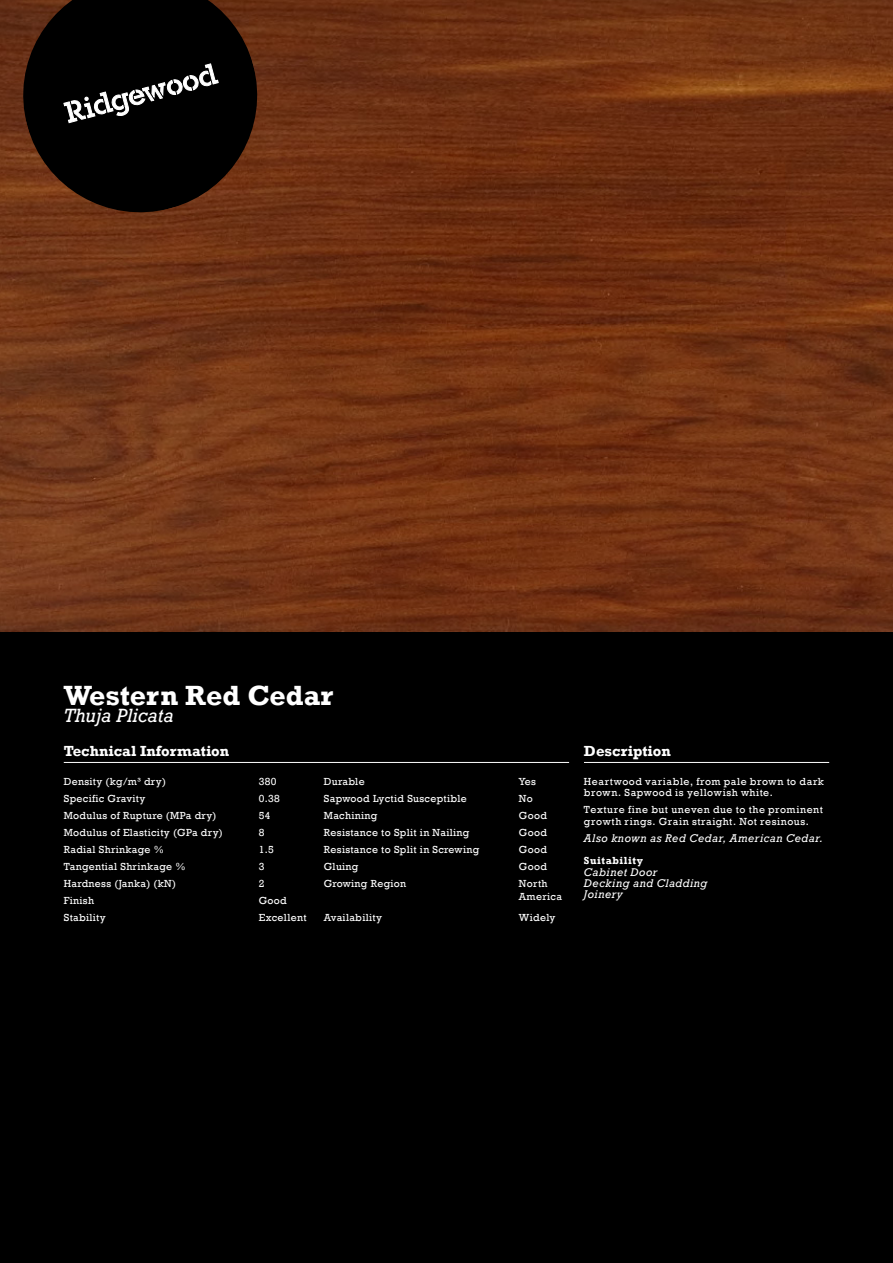
<style>
.page{position:relative;width:893px;height:1263px;background:#000}
.page>*{position:absolute;margin:0;border:0;box-sizing:border-box;transform-origin:0 0}
.t1{font:700 28.5px "Rockwell";color:#fff}
.Title_-_Latin_Name{font:italic 18px "Rockwell";color:#fff}
.Sub_Heading{font:700 15px "Rockwell";color:#fff}
.Technical_Informatio{font:10.5px/12.6px "Rockwell";letter-spacing:.03em;color:#fff}
.Description{font:10.5px/11.4px "Rockwell";letter-spacing:.05em;color:#fff}
.Minor_Information{font:italic 10.5px/11.4px "Rockwell";letter-spacing:.05em;color:#fff}
.Minor_Heading_Extra{font:700 10.5px "Rockwell";letter-spacing:.055em;color:#fff}
</style>
<div class="page">
<hr style="left:584px;top:762px;width:245px;height:1px;background:#fff">
<hr style="left:64px;top:762px;width:505px;height:1px;background:#fff">
<img style="left:0;top:0;width:893px;height:631px">
<svg style="left:11px;top:0;width:259px;height:225px"></svg>
<svg style="left:64px;top:64px;width:154px;height:59px"></svg>
<p class="t1" style="left:64px;top:678px;width:271px">Western Red Cedar</p>
<p class="Title_-_Latin_Name" style="left:64px;top:705px;width:112px">Thuja Plicata</p>
<p class="Sub_Heading" style="left:64px;top:742px;width:167px">Technical Information</p>
<p class="Technical_Informatio" style="left:64px;top:775px;width:104px">Density (kg/m³ dry)</p>
<p class="Technical_Informatio" style="left:259px;top:775px;width:19px">380</p>
<p class="Technical_Informatio" style="left:64px;top:792px;width:83px">Specific Gravity</p>
<p class="Technical_Informatio" style="left:259px;top:792px;width:23px">0.38</p>
<p class="Technical_Informatio" style="left:64px;top:809px;width:154px">Modulus of Rupture (MPa dry)</p>
<p class="Technical_Informatio" style="left:259px;top:809px;width:13px">54</p>
<p class="Technical_Informatio" style="left:64px;top:826px;width:161px">Modulus of Elasticity (GPa dry)</p>
<p class="Technical_Informatio" style="left:259px;top:826px;width:7px">8</p>
<p class="Technical_Informatio" style="left:64px;top:843px;width:102px">Radial Shrinkage %</p>
<p class="Technical_Informatio" style="left:259px;top:843px;width:17px">1.5</p>
<p class="Technical_Informatio" style="left:64px;top:860px;width:123px">Tangential Shrinkage %</p>
<p class="Technical_Informatio" style="left:259px;top:860px;width:7px">3</p>
<p class="Technical_Informatio" style="left:64px;top:877px;width:114px">Hardness (Janka) (kN)</p>
<p class="Technical_Informatio" style="left:259px;top:877px;width:7px">2</p>
<p class="Technical_Informatio" style="left:64px;top:894px;width:32px">Finish</p>
<p class="Technical_Informatio" style="left:259px;top:894px;width:29px">Good</p>
<p class="Technical_Informatio" style="left:64px;top:911px;width:43px">Stability</p>
<p class="Technical_Informatio" style="left:259px;top:911px;width:49px">Excellent</p>
<p class="Technical_Informatio" style="left:324px;top:775px;width:42px">Durable</p>
<p class="Technical_Informatio" style="left:519px;top:775px;width:19px">Yes</p>
<p class="Technical_Informatio" style="left:324px;top:792px;width:144px">Sapwood Lyctid Susceptible</p>
<p class="Technical_Informatio" style="left:519px;top:792px;width:15px">No</p>
<p class="Technical_Informatio" style="left:324px;top:809px;width:55px">Machining</p>
<p class="Technical_Informatio" style="left:519px;top:809px;width:29px">Good</p>
<p class="Technical_Informatio" style="left:324px;top:826px;width:147px">Resistance to Split in Nailing</p>
<p class="Technical_Informatio" style="left:519px;top:826px;width:29px">Good</p>
<p class="Technical_Informatio" style="left:324px;top:843px;width:157px">Resistance to Split in Screwing</p>
<p class="Technical_Informatio" style="left:519px;top:843px;width:29px">Good</p>
<p class="Technical_Informatio" style="left:324px;top:860px;width:36px">Gluing</p>
<p class="Technical_Informatio" style="left:519px;top:860px;width:29px">Good</p>
<p class="Technical_Informatio" style="left:324px;top:877px;width:84px">Growing Region</p>
<p class="Technical_Informatio" style="left:519px;top:877px;width:45px">North<br>America</p>
<p class="Technical_Informatio" style="left:324px;top:911px;width:60px">Availability</p>
<p class="Technical_Informatio" style="left:519px;top:911px;width:38px">Widely</p>
<p class="Sub_Heading" style="left:584px;top:742px;width:88px">Description</p>
<p class="Description" style="left:584px;top:776px;width:241px">Heartwood variable, from pale brown to dark brown. Sapwood is yellowish white.</p>
<p class="Description" style="left:584px;top:804px;width:240px">Texture fine but uneven due to the prominent growth rings. Grain straight. Not resinous.</p>
<p class="Minor_Information" style="left:584px;top:832px;width:241px">Also known as Red Cedar, American Cedar.</p>
<p class="Minor_Heading_Extra" style="left:584px;top:854px;width:61px">Suitability</p>
<p class="Minor_Information" style="left:584px;top:866px;width:125px">Cabinet Door<br>Decking and Cladding<br>Joinery</p>
</div>
